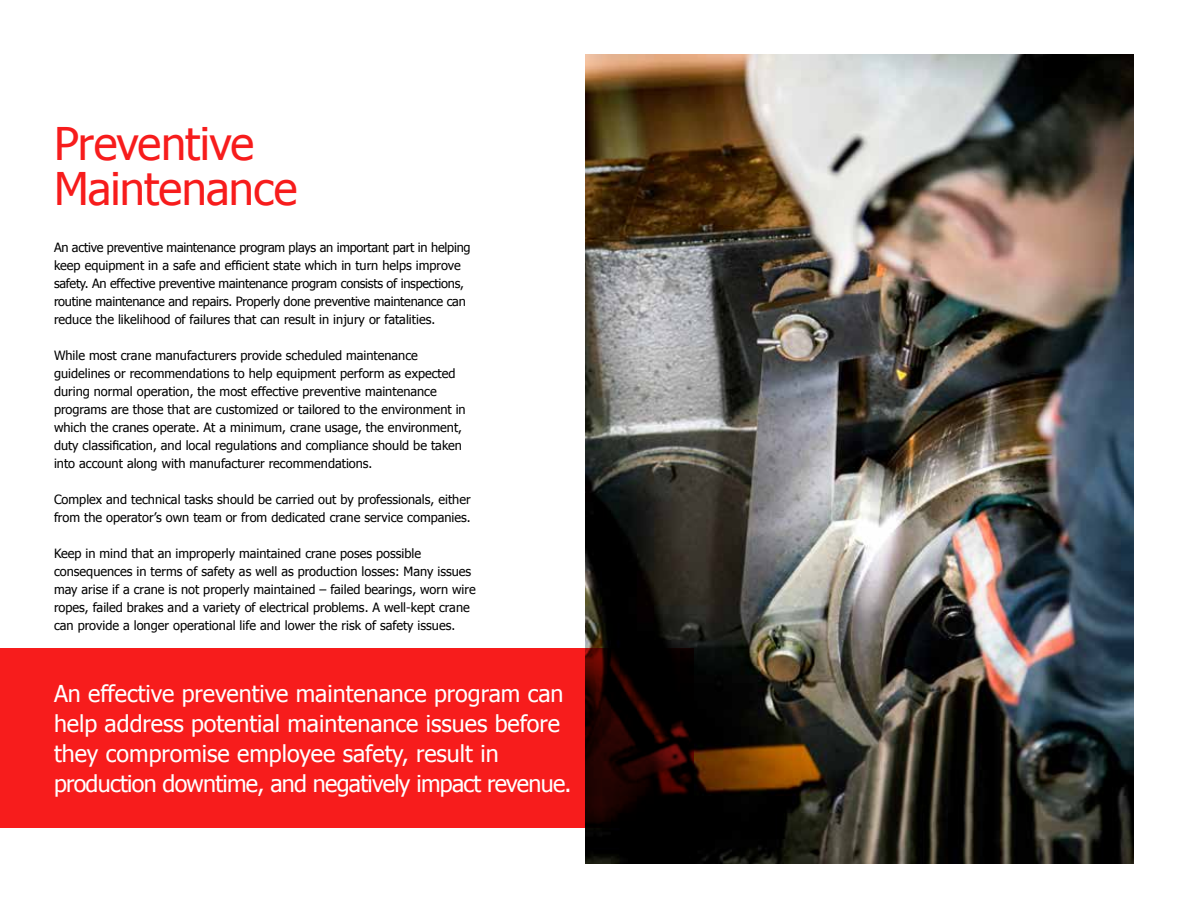
<style>
.page{position:relative;width:1188px;height:918px;background:#fff}
.page>*{position:absolute;margin:0;border:0;box-sizing:border-box;transform-origin:0 0}
.t1{font:45px/45px "Tahoma";letter-spacing:-.02em;color:#f71c1c}
.t2{font:23.25px/30px "Tahoma";color:#fff}
.t3{font:12.75px/18px "Tahoma";color:#000}
.t4{font:12.75px/18px "Tahoma";letter-spacing:-.02em;color:#000}
</style>
<div class="page">
<img style="left:585px;top:54px;width:549px;height:810px">
<svg style="left:0;top:648px;width:694px;height:180px;background:#d31717"></svg>
<h1 class="t1" style="left:54px;top:119px;width:245px">Preventive<br>Maintenance</h1>
<p class="t4" style="left:54px;top:238px;width:418px">An active preventive maintenance program plays an important part in helping keep equipment in a safe and efficient state which in turn helps improve safety. An effective preventive maintenance program consists of inspections, routine maintenance and repairs. Properly done preventive maintenance can reduce the likelihood of failures that can result in injury or fatalities.</p>
<p class="t3" style="left:54px;top:346px;width:413px">While most crane manufacturers provide scheduled maintenance guidelines or recommendations to help equipment perform as expected during normal operation, the most effective preventive maintenance programs are those that are customized or tailored to the environment in which the cranes operate. At a minimum, crane usage, the environment, duty classification, and local regulations and compliance should be taken into account along with manufacturer recommendations.</p>
<p class="t3" style="left:54px;top:490px;width:418px">Complex and technical tasks should be carried out by professionals, either from the operator’s own team or from dedicated crane service companies.</p>
<p class="t3" style="left:54px;top:544px;width:423px">Keep in mind that an improperly maintained crane poses possible consequences in terms of safety as well as production losses: Many issues may arise if a crane is not properly maintained – failed bearings, worn wire ropes, failed brakes and a variety of electrical problems. A well-kept crane can provide a longer operational life and lower the risk of safety issues.</p>
<h2 class="t2" style="left:54px;top:677px;width:519px">An effective preventive maintenance program can help address potential maintenance issues before they compromise employee safety, result in production downtime, and negatively impact revenue.</h2>
</div>
